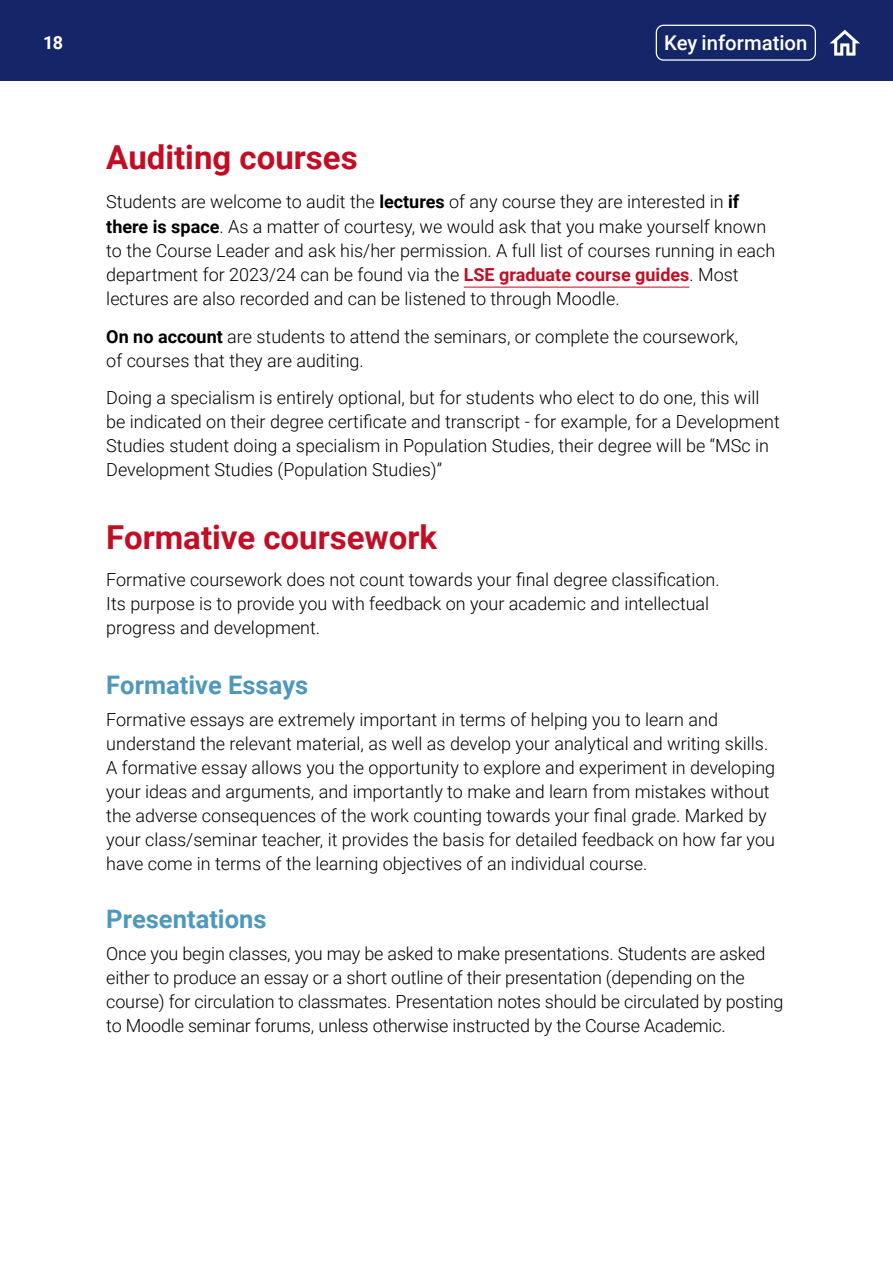
<style>
.page{position:relative;width:893px;height:1263px;background:#fff}
.page>*{position:absolute;margin:0;border:0;box-sizing:border-box;transform-origin:0 0}
.t1{font:700 33px "Roboto";color:#c30d24}
.t2{font:700 25.5px "Roboto";color:#4f98bc}
.t3{font:500 20.4px "Roboto";color:#fff}
.t4{font:300 18px/24px "Roboto";color:#000}
.t5{font:700 18px "Roboto";color:#fff}
.s1{font-weight:700}
.s2{font-weight:700;color:#c30d24}
</style>
<div class="page">
<div style="left:0;top:0;width:893px;height:81px;background:#142667"></div>
<div style="left:656px;top:25px;width:160px;height:36px;border:1px solid #fff;border-radius:7px"></div>
<svg style="left:830px;top:30px;width:30px;height:26px"></svg>
<hr style="left:464px;top:287px;width:225px;height:1px;background:#c30d24">
<p class="t5" style="left:43px;top:30px;width:21px">18</p>
<p class="t3" style="left:664px;top:29px;width:145px">Key information</p>
<h1 class="t1" style="left:106px;top:134px;width:253px">Auditing courses</h1>
<p class="t4" style="left:106px;top:188px;width:671px">Students are welcome to audit the <span class="s1">lectures</span> of any course they are interested in <span class="s1">if there is space</span>. As a matter of courtesy, we would ask that you make yourself known to the Course Leader and ask his/her permission. A full list of courses running in each department for 2023/24 can be found via the <span class="s2">LSE graduate course guides</span>. Most lectures are also recorded and can be listened to through Moodle.</p>
<p class="t4" style="left:106px;top:324px;width:634px"><span class="s1">On no account</span> are students to attend the seminars, or complete the coursework, of courses that they are auditing.</p>
<p class="t4" style="left:106px;top:385px;width:675px">Doing a specialism is entirely optional, but for students who elect to do one, this will be indicated on their degree certificate and transcript - for example, for a Development Studies student doing a specialism in Population Studies, their degree will be “MSc in Development Studies (Population Studies)”</p>
<h1 class="t1" style="left:106px;top:514px;width:332px">Formative coursework</h1>
<p class="t4" style="left:106px;top:567px;width:615px">Formative coursework does not count towards your final degree classification.<br>Its purpose is to provide you with feedback on your academic and intellectual progress and development.</p>
<h2 class="t2" style="left:106px;top:667px;width:203px">Formative Essays</h2>
<p class="t4" style="left:106px;top:707px;width:670px">Formative essays are extremely important in terms of helping you to learn and understand the relevant material, as well as develop your analytical and writing skills.<br>A formative essay allows you the opportunity to explore and experiment in developing your ideas and arguments, and importantly to make and learn from mistakes without the adverse consequences of the work counting towards your final grade. Marked by your class/seminar teacher, it provides the basis for detailed feedback on how far you have come in terms of the learning objectives of an individual course.</p>
<h2 class="t2" style="left:106px;top:901px;width:162px">Presentations</h2>
<p class="t4" style="left:106px;top:941px;width:679px">Once you begin classes, you may be asked to make presentations. Students are asked either to produce an essay or a short outline of their presentation (depending on the course) for circulation to classmates. Presentation notes should be circulated by posting to Moodle seminar forums, unless otherwise instructed by the Course Academic.</p>
</div>
